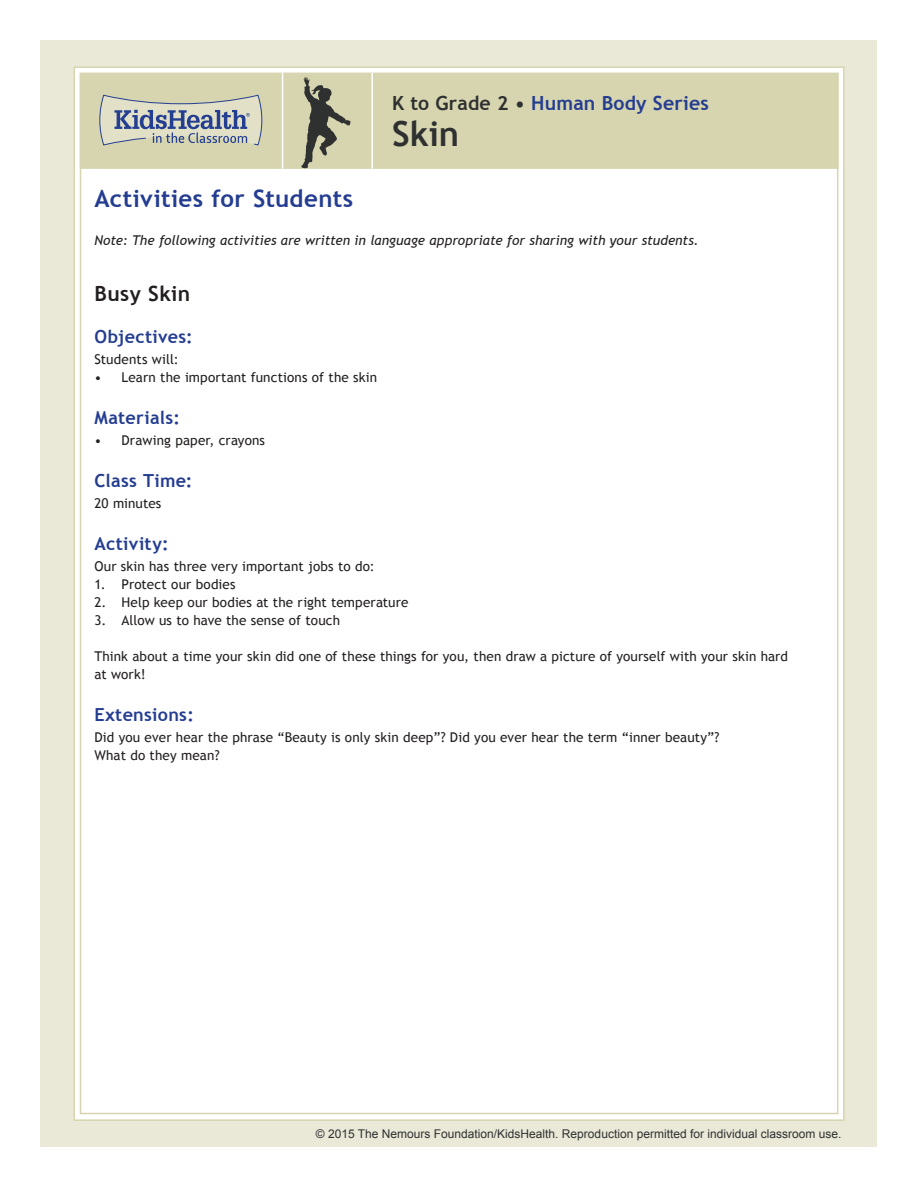
<style>
.page{position:relative;width:918px;height:1188px;background:#fff}
.page>*{position:absolute;margin:0;border:0;box-sizing:border-box;transform-origin:0 0}
.Lesson_Header{font:700 34.5px "Trebuchet MS";color:#2f3130}
.t1{font:700 24px "Trebuchet MS";letter-spacing:.015em;color:#243d91}
.t2{font:700 21px "Trebuchet MS";letter-spacing:.02em;color:#231f20}
.Lesson_Header-2{font:700 19.5px "Trebuchet MS";letter-spacing:.01em;color:#243d91}
.t3{font:700 18px "Trebuchet MS";letter-spacing:.015em;color:#243d91}
.t4{font:13.5px/18px "Trebuchet MS";letter-spacing:.01em;color:#231f20}
.Note{font:italic 13.5px "Trebuchet MS";letter-spacing:.005em;color:#231f20}
.t5{font:12px "Arial";color:#2f3130}
.s1{color:#2f3130}
</style>
<div class="page">
<div style="left:40px;top:40px;width:838px;height:1108px;background:#eae9d8"></div>
<div style="left:74px;top:67px;width:770px;height:1053px;background:#fff"></div>
<div style="left:81px;top:74px;width:757px;height:94px;background:#d6d5b0"></div>
<div style="left:80px;top:73px;width:759px;height:96px;border:2px solid #d6d5b0"></div>
<svg style="left:99px;top:94px;width:164px;height:52px"></svg>
<hr style="left:371px;top:73px;width:2px;height:96px;background:#fff">
<hr style="left:282px;top:73px;width:1px;height:96px;background:#fff">
<svg style="left:301px;top:77px;width:50px;height:91px"></svg>
<p class="Lesson_Header-2" style="left:392px;top:91px;width:318px"><span class="s1">K to Grade 2 •</span> Human Body Series</p>
<p class="Lesson_Header" style="left:392px;top:112px;width:69px">Skin</p>
<p class="t1" style="left:94px;top:183px;width:260px">Activities for Students</p>
<p class="Note" style="left:94px;top:232px;width:606px">Note: The following activities are written in language appropriate for sharing with your students.</p>
<p class="t2" style="left:94px;top:281px;width:97px">Busy Skin</p>
<p class="t3" style="left:94px;top:326px;width:100px">Objectives:</p>
<p class="t4" style="left:94px;top:351px;width:86px">Students will:</p>
<p class="t4" style="left:94px;top:369px;width:284px">• Learn the important functions of the skin</p>
<p class="t3" style="left:94px;top:407px;width:87px">Materials:</p>
<p class="t4" style="left:94px;top:432px;width:172px">• Drawing paper, crayons</p>
<p class="t3" style="left:94px;top:470px;width:100px">Class Time:</p>
<p class="t4" style="left:94px;top:495px;width:68px">20 minutes</p>
<p class="t3" style="left:94px;top:533px;width:76px">Activity:</p>
<p class="t4" style="left:94px;top:558px;width:282px">Our skin has three very important jobs to do:</p>
<p class="t4" style="left:94px;top:576px;width:143px">1. Protect our bodies</p>
<p class="t4" style="left:94px;top:594px;width:315px">2. Help keep our bodies at the right temperature</p>
<p class="t4" style="left:94px;top:612px;width:247px">3. Allow us to have the sense of touch</p>
<p class="t4" style="left:94px;top:648px;width:695px">Think about a time your skin did one of these things for you, then draw a picture of yourself with your skin hard at work!</p>
<p class="t3" style="left:94px;top:704px;width:101px">Extensions:</p>
<p class="t4" style="left:94px;top:729px;width:626px">Did you ever hear the phrase “Beauty is only skin deep”? Did you ever hear the term “inner beauty”?<br>What do they mean?</p>
<p class="t5" style="left:316px;top:1126px;width:527px">© 2015 The Nemours Foundation/KidsHealth. Reproduction permitted for individual classroom use.</p>
</div>
